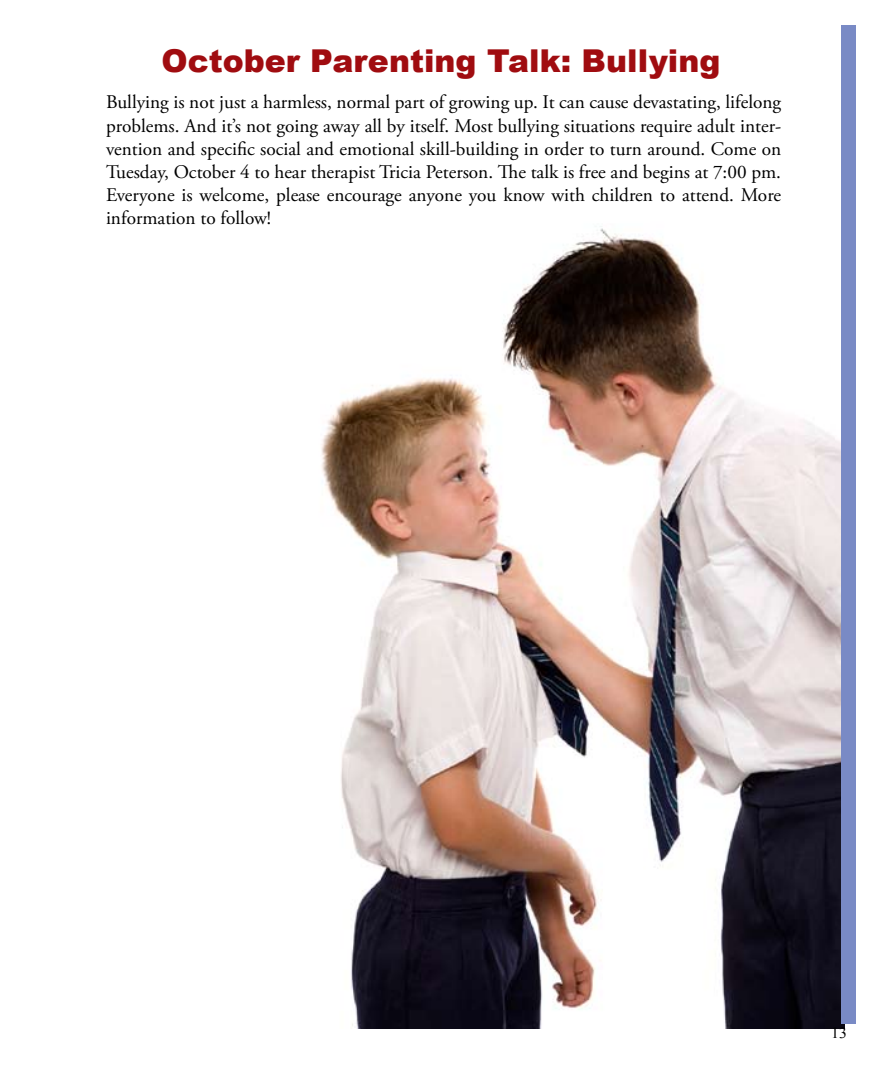
<style>
.page{position:relative;width:882px;height:1071px;background:#fff}
.page>*{position:absolute;margin:0;border:0;box-sizing:border-box;transform-origin:0 0}
.t1{font:900 31.5px "Arial";color:#a00c10}
.t2{font:19.25px/23.1px "Adobe Garamond Pro";color:#000;text-align:justify}
.t3{font:15.75px "Times New Roman";color:#000}
</style>
<div class="page">
<img style="left:321px;top:184px;width:523px;height:845px">
<div style="left:842px;top:25px;width:14px;height:999px;background:#798ac5"></div>
<h1 class="t1" style="left:162px;top:37px;width:560px">October Parenting Talk: Bullying</h1>
<p class="t2" style="left:106px;top:91px;width:677px">Bullying is not just a harmless, normal part of growing up. It can cause devastating, lifelong problems. And it’s not going away all by itself. Most bullying situations require adult inter&shy;vention and specific social and emotional skill-building in order to turn around. Come on Tuesday, October 4 to hear therapist Tricia Peterson. The talk is free and begins at 7:00 pm.<br>Everyone is welcome, please encourage anyone you know with children to attend. More information to follow!</p>
<p class="t3" style="left:831px;top:1022px;width:17px">13</p>
</div>
